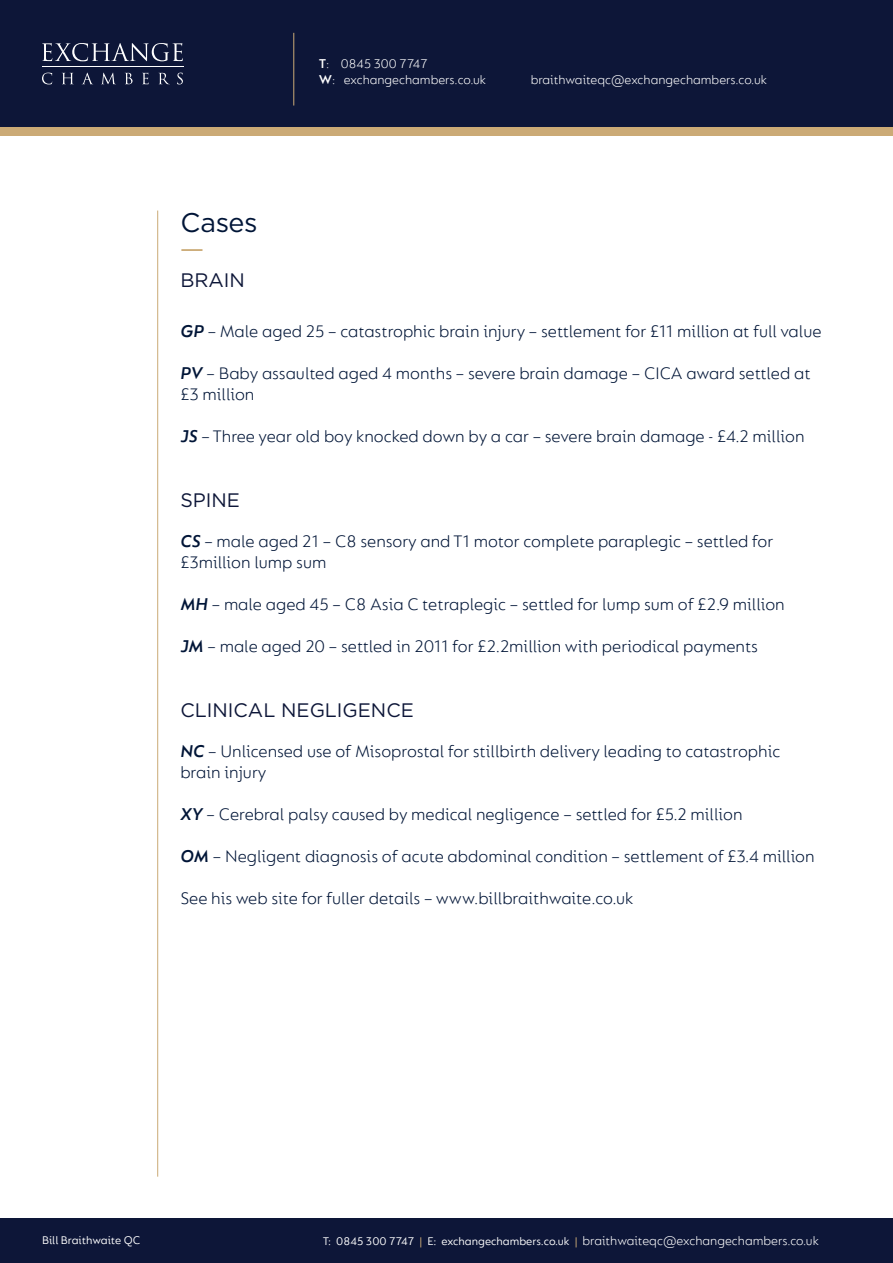
<style>
.page{position:relative;width:893px;height:1263px;background:#fff}
.page>*{position:absolute;margin:0;border:0;box-sizing:border-box;transform-origin:0 0}
.t1{font:27px "Gotham";letter-spacing:-.015em;color:#001537}
.t2{font:19.5px "Gotham";color:#0d1638}
.t3{font:300 18px/21px "FS Lucas";color:#001537}
.t4{font:300 13.5px/16.2px "FS Lucas";color:#fff}
.t5{font:12px "FS Lucas";color:#fff}
.s1{font-weight:600}
.s2{font-weight:600;font-style:italic}
.s3{color:#cbaa76}
.s4{font-weight:300;font-size:13.5px}
</style>
<div class="page">
<div style="left:0;top:64px;width:893px;height:72px;background:#cbaa76"></div>
<div style="left:0;top:0;width:893px;height:127px;background:#0d1638"></div>
<div style="left:0;top:1219px;width:893px;height:44px;background:#0d1638"></div>
<hr style="left:42px;top:67px;width:142px;height:1px;background:#fff">
<svg style="left:42px;top:43px;width:141px;height:18px"></svg>
<svg style="left:42px;top:73px;width:10px;height:11px"></svg>
<svg style="left:62px;top:73px;width:11px;height:11px"></svg>
<svg style="left:82px;top:73px;width:11px;height:11px"></svg>
<svg style="left:102px;top:73px;width:13px;height:11px"></svg>
<svg style="left:125px;top:73px;width:8px;height:11px"></svg>
<svg style="left:142px;top:73px;width:7px;height:11px"></svg>
<svg style="left:159px;top:73px;width:10px;height:11px"></svg>
<svg style="left:177px;top:73px;width:6px;height:11px"></svg>
<hr style="left:293px;top:33px;width:1px;height:73px;background:#cbaa76">
<hr style="left:157px;top:211px;width:1px;height:966px;background:#cbaa76">
<hr style="left:181px;top:249px;width:21px;height:2px;background:#cbaa76">
<p class="t1" style="left:180px;top:205px;width:79px">Cases</p>
<p class="t4" style="left:319px;top:55px;width:169px"><span class="s1">T</span>: 0845 300 7747<br><span class="s1">W</span>: exchangechambers.co.uk</p>
<p class="t4" style="left:531px;top:71px;width:238px">braithwaiteqc@exchangechambers.co.uk</p>
<p class="t2" style="left:180px;top:268px;width:66px">BRAIN</p>
<p class="t3" style="left:180px;top:320px;width:643px"><span class="s2">GP</span> – Male aged 25 – catastrophic brain injury – settlement for £11 million at full value</p>
<p class="t3" style="left:180px;top:362px;width:632px"><span class="s2">PV</span> – Baby assaulted aged 4 months – severe brain damage – CICA award settled at £3 million</p>
<p class="t3" style="left:180px;top:425px;width:626px"><span class="s2">JS</span> – Three year old boy knocked down by a car – severe brain damage - £4.2 million</p>
<p class="t2" style="left:180px;top:488px;width:61px">SPINE</p>
<p class="t3" style="left:180px;top:530px;width:594px"><span class="s2">CS</span> – male aged 21 – C8 sensory and T1 motor complete paraplegic – settled for £3million lump sum</p>
<p class="t3" style="left:180px;top:593px;width:606px"><span class="s2">MH</span> – male aged 45 – C8 Asia C tetraplegic – settled for lump sum of £2.9 million</p>
<p class="t3" style="left:180px;top:635px;width:579px"><span class="s2">JM</span> – male aged 20 – settled in 2011 for £2.2million with periodical payments</p>
<p class="t2" style="left:180px;top:698px;width:235px">CLINICAL NEGLIGENCE</p>
<p class="t3" style="left:180px;top:740px;width:601px"><span class="s2">NC</span> – Unlicensed use of Misoprostal for stillbirth delivery leading to catastrophic brain injury</p>
<p class="t3" style="left:180px;top:803px;width:564px"><span class="s2">XY</span> – Cerebral palsy caused by medical negligence – settled for £5.2 million</p>
<p class="t3" style="left:180px;top:845px;width:636px"><span class="s2">OM</span> – Negligent diagnosis of acute abdominal condition – settlement of £3.4 million</p>
<p class="t3" style="left:180px;top:887px;width:454px">See his web site for fuller details – www.billbraithwaite.co.uk</p>
<p class="t5" style="left:42px;top:1233px;width:100px">Bill Braithwaite QC</p>
<p class="t5" style="left:323px;top:1235px;width:498px">T: 0845 300 7747 <span class="s3">|</span> E: exchangechambers.co.uk <span class="s3">|</span> <span class="s4">braithwaiteqc@exchangechambers.co.uk</span></p>
</div>
